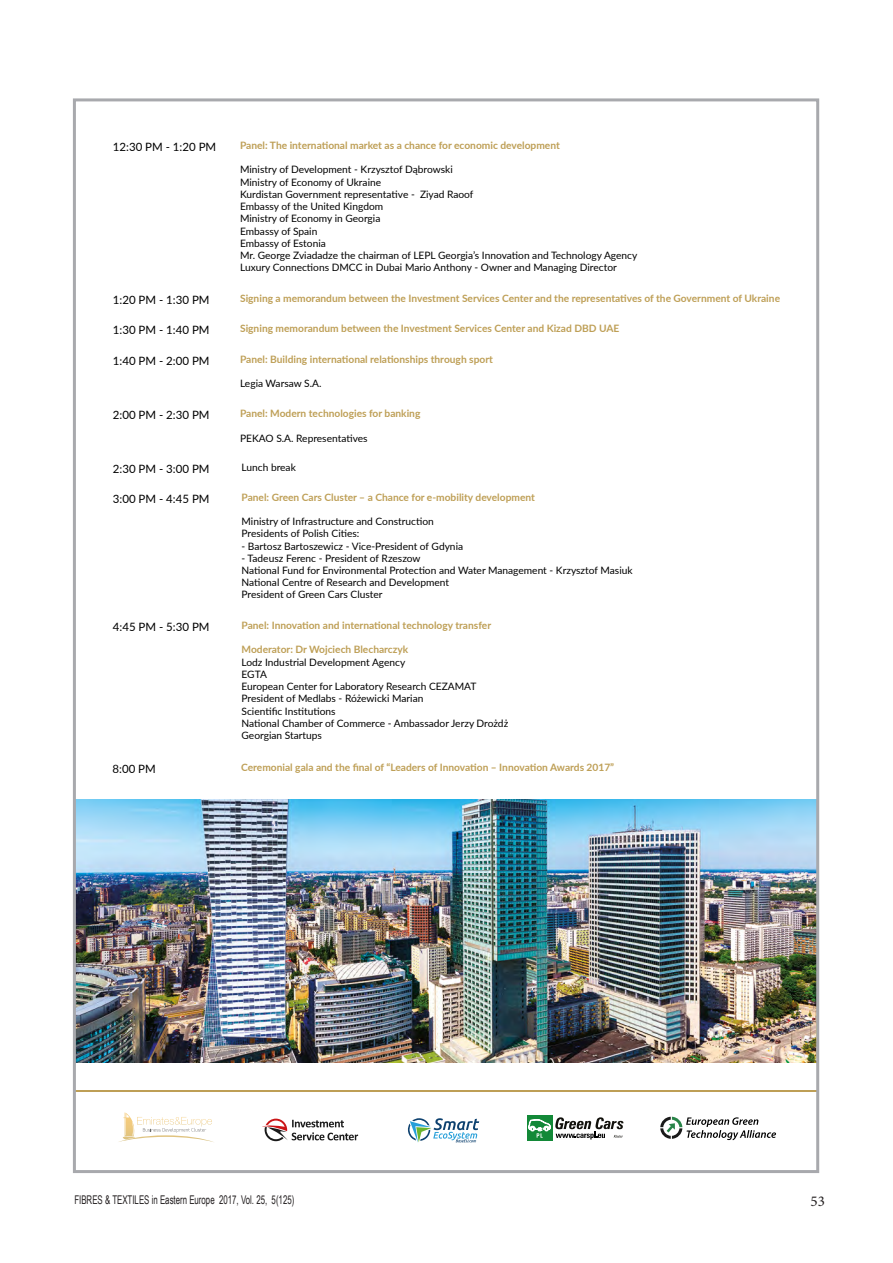
<style>
.page{position:relative;width:893px;height:1263px;background:#fff}
.page>*{position:absolute;margin:0;border:0;box-sizing:border-box;transform-origin:0 0}
.t1{font:15px "Minion Pro";color:#231f20}
.t2{font:12px "Arial Narrow";color:#231f20;scale:.8 1}
.t3{font:11.55px "Lato";color:#000}
.t4{font:10.2px/12.3px "Lato";color:#000}
.t5{font:700 10.2px "Lato";color:#be9f56}
.s1{font-weight:700;color:#be9f56}
</style>
<div class="page">
<img style="left:77px;top:799px;width:738px;height:263px">
<svg style="left:660px;top:1117px;width:116px;height:23px"></svg>
<svg style="left:119px;top:1112px;width:94px;height:30px"></svg>
<svg style="left:262px;top:1118px;width:96px;height:23px"></svg>
<svg style="left:527px;top:1115px;width:25px;height:25px"></svg>
<svg style="left:529px;top:1117px;width:94px;height:22px"></svg>
<hr style="left:74px;top:1090px;width:744px;height:2px;background:#be9f56">
<svg style="left:408px;top:1118px;width:71px;height:25px"></svg>
<p class="t3" style="left:113px;top:138px;width:105px">12:30 PM - 1:20 PM</p>
<p class="t3" style="left:113px;top:291px;width:98px">1:20 PM - 1:30 PM</p>
<p class="t3" style="left:113px;top:322px;width:98px">1:30 PM - 1:40 PM</p>
<p class="t3" style="left:113px;top:352px;width:98px">1:40 PM - 2:00 PM</p>
<p class="t3" style="left:113px;top:406px;width:98px">2:00 PM - 2:30 PM</p>
<p class="t3" style="left:113px;top:461px;width:98px">2:30 PM - 3:00 PM</p>
<p class="t3" style="left:113px;top:490px;width:98px">3:00 PM - 4:45 PM</p>
<p class="t3" style="left:113px;top:618px;width:98px">4:45 PM - 5:30 PM</p>
<p class="t3" style="left:113px;top:760px;width:45px">8:00 PM</p>
<p class="t5" style="left:240px;top:138px;width:321px">Panel: The international market as a chance for economic development</p>
<p class="t4" style="left:240px;top:163px;width:399px">Ministry of Development - Krzysztof Dąbrowski<br>Ministry of Economy of Ukraine<br>Kurdistan Government representative - Ziyad Raoof<br>Embassy of the United Kingdom<br>Ministry of Economy in Georgia<br>Embassy of Spain<br>Embassy of Estonia<br>Mr. George Zviadadze the chairman of LEPL Georgia’s Innovation and Technology Agency Luxury Connections DMCC in Dubai Mario Anthony - Owner and Managing Director</p>
<p class="t5" style="left:240px;top:290px;width:541px">Signing a memorandum between the Investment Services Center and the representatives of the Government of Ukraine</p>
<p class="t5" style="left:240px;top:321px;width:381px">Signing memorandum between the Investment Services Center and Kizad DBD UAE</p>
<p class="t5" style="left:240px;top:352px;width:254px">Panel: Building international relationships through sport</p>
<p class="t4" style="left:240px;top:377px;width:83px">Legia Warsaw S.A.</p>
<p class="t5" style="left:240px;top:406px;width:182px">Panel: Modern technologies for banking</p>
<p class="t4" style="left:240px;top:431px;width:129px">PEKAO S.A. Representatives</p>
<p class="t4" style="left:242px;top:461px;width:56px">Lunch break</p>
<p class="t5" style="left:242px;top:489px;width:295px">Panel: Green Cars Cluster – a Chance for e-mobility development</p>
<p class="t4" style="left:242px;top:515px;width:194px">Ministry of Infrastructure and Construction<br>Presidents of Polish Cities:</p>
<p class="t4" style="left:242px;top:539px;width:223px">- Bartosz Bartoszewicz - Vice-President of Gdynia</p>
<p class="t4" style="left:242px;top:551px;width:393px">- Tadeusz Ferenc - President of Rzeszow<br>National Fund for Environmental Protection and Water Management - Krzysztof Masiuk National Centre of Research and Development<br>President of Green Cars Cluster</p>
<p class="t5" style="left:242px;top:618px;width:251px">Panel: Innovation and international technology transfer</p>
<p class="t4" style="left:242px;top:643px;width:268px"><span class="s1">Moderator: Dr Wojciech Blecharczyk<br></span>Lodz Industrial Development Agency<br>EGTA<br>European Center for Laboratory Research CEZAMAT President of Medlabs - Różewicki Marian<br>Scientific Institutions<br>National Chamber of Commerce - Ambassador Jerzy Drożdż Georgian Startups</p>
<p class="t5" style="left:241px;top:760px;width:375px">Ceremonial gala and the final of “Leaders of Innovation – Innovation Awards 2017”</p>
<p class="t2" style="left:74px;top:1191px;width:276px">FIBRES &amp; TEXTILES in Eastern Europe 2017, Vol. 25, 5(125)</p>
<h1 class="t1" style="left:810px;top:1191px;width:16px">53</h1>
</div>
